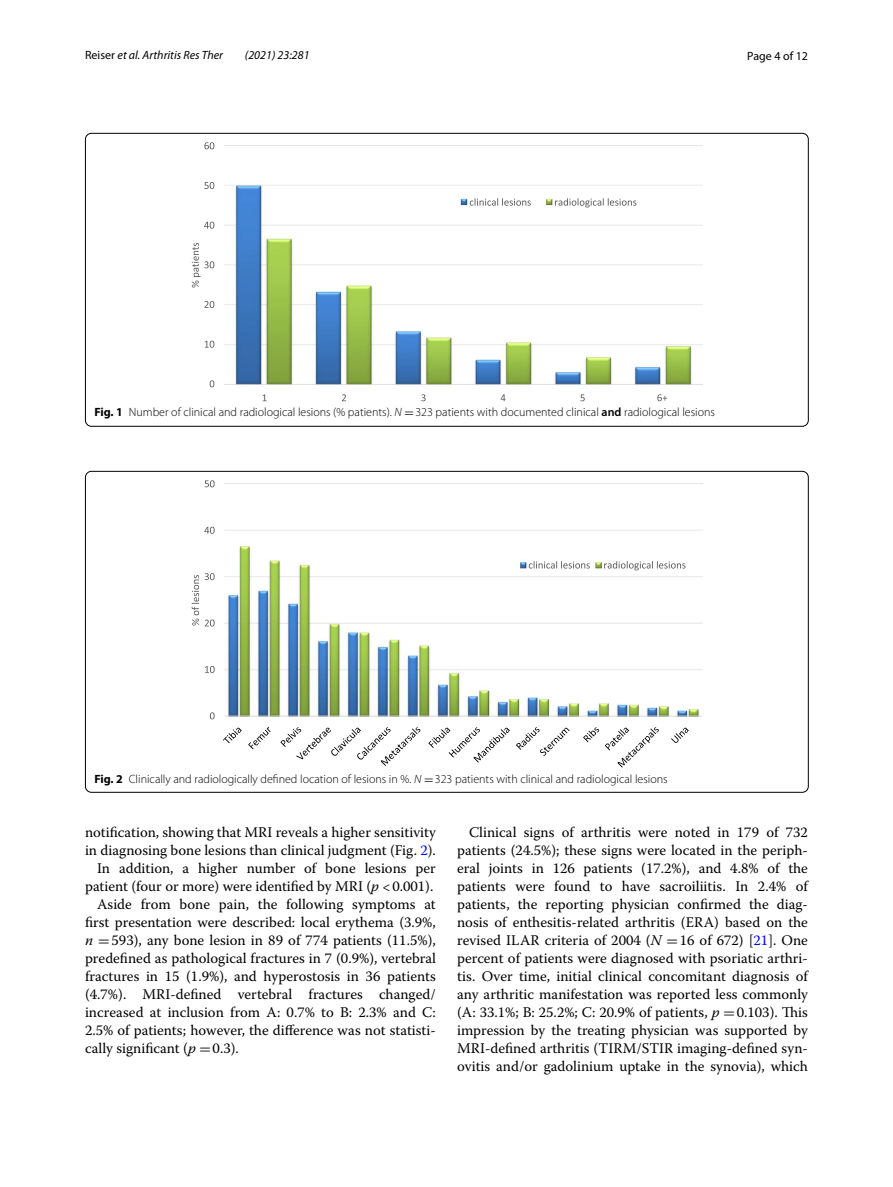
<style>
.page{position:relative;width:893px;height:1187px;background:#fff}
.page>*{position:absolute;margin:0;border:0;box-sizing:border-box;transform-origin:0 0}
.t1{font:14.7px/18px "Warnock Pro";color:#000;text-align:justify}
.t2{font:300 12px "Myriad Pro";color:#000}
.t3{font:italic 12px "Myriad Pro";color:#000}
.t4{font:12px "Myriad Pro";color:#000}
.s1{font-style:normal}
.s2{font-weight:700}
.s3{font-style:italic}
.s4{font-family:"MTSY";font-weight:400}
.s5{font-weight:600}
.s6{color:#00f}
.s7{font-family:"MTSY"}
</style>
<div class="page">
<img style="left:225px;top:185px;width:477px;height:200px">
<svg style="left:210px;top:380px;width:4px;height:7px"></svg>
<svg style="left:205px;top:341px;width:9px;height:6px"></svg>
<svg style="left:204px;top:301px;width:10px;height:7px"></svg>
<svg style="left:204px;top:222px;width:10px;height:7px"></svg>
<svg style="left:204px;top:182px;width:10px;height:7px"></svg>
<svg style="left:204px;top:142px;width:10px;height:7px"></svg>
<svg style="left:263px;top:394px;width:4px;height:7px"></svg>
<svg style="left:342px;top:394px;width:4px;height:7px"></svg>
<svg style="left:421px;top:394px;width:5px;height:7px"></svg>
<svg style="left:501px;top:394px;width:4px;height:7px"></svg>
<svg style="left:580px;top:394px;width:5px;height:7px"></svg>
<svg style="left:657px;top:394px;width:10px;height:7px"></svg>
<svg style="left:192px;top:243px;width:22px;height:44px"></svg>
<svg style="left:470px;top:198px;width:61px;height:8px"></svg>
<svg style="left:555px;top:198px;width:81px;height:9px"></svg>
<img style="left:225px;top:483px;width:477px;height:232px">
<hr style="left:225px;top:715px;width:477px;height:1px;background:#d9d9d9">
<svg style="left:210px;top:712px;width:5px;height:7px"></svg>
<svg style="left:205px;top:666px;width:10px;height:7px"></svg>
<svg style="left:205px;top:619px;width:10px;height:7px"></svg>
<svg style="left:205px;top:573px;width:10px;height:7px"></svg>
<svg style="left:204px;top:526px;width:11px;height:7px"></svg>
<svg style="left:205px;top:480px;width:10px;height:7px"></svg>
<svg style="left:223px;top:727px;width:19px;height:16px"></svg>
<svg style="left:248px;top:726px;width:23px;height:23px"></svg>
<svg style="left:280px;top:727px;width:140px;height:38px"></svg>
<svg style="left:428px;top:727px;width:82px;height:35px"></svg>
<svg style="left:516px;top:727px;width:54px;height:28px"></svg>
<svg style="left:583px;top:727px;width:16px;height:15px"></svg>
<svg style="left:605px;top:727px;width:54px;height:40px"></svg>
<svg style="left:671px;top:727px;width:18px;height:15px"></svg>
<svg style="left:192px;top:575px;width:7px;height:50px"></svg>
<svg style="left:529px;top:561px;width:61px;height:7px"></svg>
<svg style="left:604px;top:561px;width:81px;height:9px"></svg>
<p class="t3" style="left:85px;top:48px;width:140px"><span class="s1">Reiser</span> et al. Arthritis Res Ther</p>
<p class="t3" style="left:245px;top:48px;width:66px">(2021) 23:281</p>
<p class="t4" style="left:747px;top:48px;width:62px">Page 4 of 12</p>
<p class="t2" style="left:94px;top:406px;width:622px"><span class="s2">Fig. 1</span> Number of clinical and radiological lesions (% patients). <span class="s3">N</span> <span class="s4">=</span>323 patients with documented clinical <span class="s5">and</span> radiological lesions</p>
<p class="t2" style="left:94px;top:772px;width:575px"><span class="s2">Fig. 2</span> Clinically and radiologically defined location of lesions in %. <span class="s3">N</span> <span class="s4">=</span>323 patients with clinical and radiological lesions</p>
<p class="t1" style="left:85px;top:823px;width:352px">notification, showing that MRI reveals a higher sensitivity</p>
<p class="t1" style="left:85px;top:841px;width:352px">in diagnosing bone lesions than clinical judgment (Fig. <span class="s6">2</span>).</p>
<p class="t1" style="left:97px;top:859px;width:340px">In addition, a higher number of bone lesions per</p>
<p class="t1" style="left:85px;top:877px;width:350px">patient (four or more) were identified by MRI (<span class="s3">p</span> &lt;0.001).</p>
<p class="t1" style="left:97px;top:895px;width:340px">Aside from bone pain, the following symptoms at</p>
<p class="t1" style="left:85px;top:913px;width:352px">first presentation were described: local erythema (3.9%,</p>
<p class="t1" style="left:85px;top:931px;width:352px"><span class="s3">n</span> <span class="s7">=</span>593), any bone lesion in 89 of 774 patients (11.5%),</p>
<p class="t1" style="left:85px;top:949px;width:352px">predefined as pathological fractures in 7 (0.9%), vertebral</p>
<p class="t1" style="left:85px;top:967px;width:352px">fractures in 15 (1.9%), and hyperostosis in 36 patients</p>
<p class="t1" style="left:85px;top:985px;width:352px">(4.7%). MRI-defined vertebral fractures changed/</p>
<p class="t1" style="left:85px;top:1003px;width:352px">increased at inclusion from A: 0.7% to B: 2.3% and C:</p>
<p class="t1" style="left:85px;top:1021px;width:352px">2.5% of patients; however, the difference was not statisti-</p>
<p class="t1" style="left:85px;top:1039px;width:155px">cally significant (<span class="s3">p</span> <span class="s7">=</span>0.3).</p>
<p class="t1" style="left:457px;top:823px;width:352px;text-indent:12px">Clinical signs of arthritis were noted in 179 of 732 patients (24.5%); these signs were located in the periph&shy;eral joints in 126 patients (17.2%), and 4.8% of the patients were found to have sacroiliitis. In 2.4% of patients, the reporting physician confirmed the diag&shy;nosis of enthesitis-related arthritis (ERA) based on the revised ILAR criteria of 2004 (<span class="s3">N</span> <span class="s7">=</span>16 of 672) [<span class="s6">21</span>]. One percent of patients were diagnosed with psoriatic arthri&shy;tis. Over time, initial clinical concomitant diagnosis of any arthritic manifestation was reported less commonly (A: 33.1%; B: 25.2%; C: 20.9% of patients, <span class="s3">p</span> <span class="s7">=</span>0.103). This impression by the treating physician was supported by MRI-defined arthritis (TIRM/STIR imaging-defined syn&shy;ovitis and/or gadolinium uptake in the synovia), which</p>
</div>
